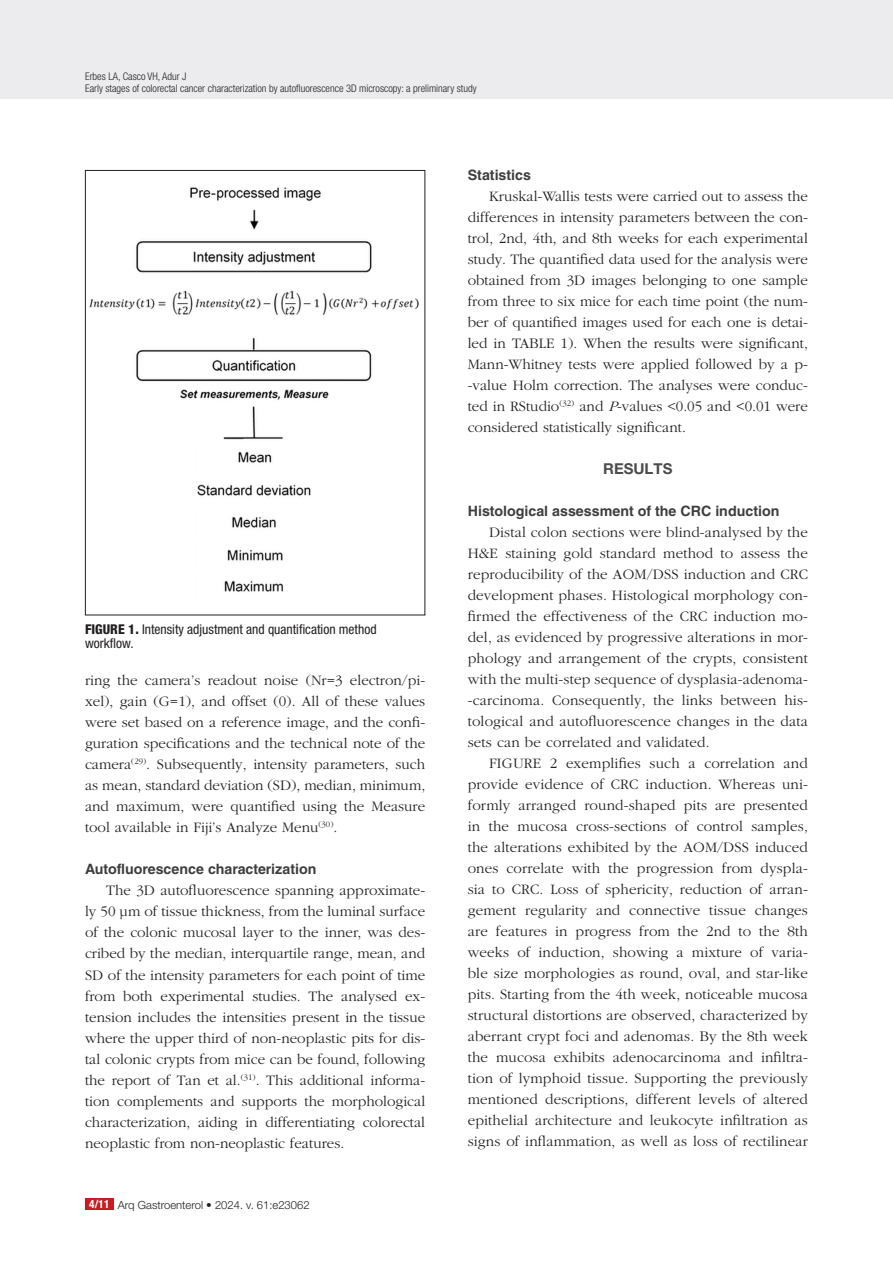
<style>
.page{position:relative;width:893px;height:1263px;background:#fff}
.page>*{position:absolute;margin:0;border:0;box-sizing:border-box;transform-origin:0 0}
.Body_Text{font:300 15px/21px "Garamond";color:#231f20;text-align:justify}
.Intertitulo{font:700 15px "Helvetica Neue LT Pro";color:#4b4c4d}
.Body_Topic{font:700 14.25px "Helvetica LT Std";color:#3e3e3f}
.Legenda{font:condensed 13.5px/14.2px "Helvetica Neue LT Pro";color:#231f20}
.t1{font:300 11.25px "Helvetica Neue LT Pro";color:#231f20}
.t2{font:300 condensed 10.5px/12px "Helvetica Neue LT Pro";color:#231f20}
.s1{font-weight:800}
.s2{font-weight:700;font-stretch:condensed;color:#fff}
.s3{font-style:italic}
</style>
<div class="page">
<div style="left:85px;top:1198px;width:29px;height:12px;background:#c61c22"></div>
<div style="left:0;top:0;width:893px;height:99px;background:#ececee"></div>
<img style="left:89px;top:187px;width:330px;height:405px">
<div style="left:85px;top:170px;width:340px;height:445px;border:1px solid #231f20"></div>
<p class="t2" style="left:85px;top:70px;width:393px">Erbes LA, Casco VH, Adur J<br>Early stages of colorectal cancer characterization by autofluorescence 3D microscopy: a preliminary study</p>
<p class="Legenda" style="left:85px;top:622px;width:293px"><span class="s1">FIGURE 1.</span> Intensity adjustment and quantification method workflow.</p>
<p class="Body_Text" style="left:85px;top:670px;width:342px">ring the camera’s readout noise (Nr=3 electron/pi&shy;xel), gain (G=1), and offset (0). All of these values were set based on a reference image, and the confi&shy;guration specifications and the technical note of the camera<sup>(29)</sup>. Subsequently, intensity parameters, such as mean, standard deviation (SD), median, minimum, and maximum, were quantified using the Measure tool available in Fiji’s Analyze Menu<sup>(30)</sup>.</p>
<p class="Body_Topic" style="left:85px;top:861px;width:233px">Autofluorescence characterization</p>
<p class="Body_Text" style="left:85px;top:880px;width:342px;text-indent:21px">The 3D autofluorescence spanning approximate&shy;ly 50 µm of tissue thickness, from the luminal surface of the colonic mucosal layer to the inner, was des&shy;cribed by the median, interquartile range, mean, and SD of the intensity parameters for each point of time from both experimental studies. The analysed ex&shy;tension includes the intensities present in the tissue where the upper third of non-neoplastic pits for dis&shy;tal colonic crypts from mice can be found, following the report of Tan et al.<sup>(31)</sup>. This additional informa&shy;tion complements and supports the morphological characterization, aiding in differentiating colorectal neoplastic from non-neoplastic features.</p>
<p class="t1" style="left:89px;top:1198px;width:222px"><span class="s2">4/11</span> Arq Gastroenterol • 2024. v. 61:e23062</p>
<p class="Body_Topic" style="left:468px;top:167px;width:65px">Statistics</p>
<p class="Body_Text" style="left:468px;top:186px;width:342px;text-indent:21px">Kruskal-Wallis tests were carried out to assess the differences in intensity parameters between the con&shy;trol, 2nd, 4th, and 8th weeks for each experimental study. The quantified data used for the analysis were obtained from 3D images belonging to one sample from three to six mice for each time point (the num&shy;ber of quantified images used for each one is detai&shy;led in TABLE 1). When the results were significant, Mann-Whitney tests were applied followed by a p--value Holm correction. The analyses were conduc&shy;ted in RStudio<sup>(32)</sup> and <span class="s3">P</span>-values &lt;0.05 and &lt;0.01 were considered statistically significant.</p>
<p class="Intertitulo" style="left:603px;top:460px;width:71px">RESULTS</p>
<p class="Body_Topic" style="left:468px;top:503px;width:313px">Histological assessment of the CRC induction</p>
<p class="Body_Text" style="left:468px;top:522px;width:342px;text-indent:21px">Distal colon sections were blind-analysed by the H&amp;E staining gold standard method to assess the reproducibility of the AOM/DSS induction and CRC development phases. Histological morphology con&shy;firmed the effectiveness of the CRC induction mo&shy;del, as evidenced by progressive alterations in mor&shy;phology and arrangement of the crypts, consistent with the multi-step sequence of dysplasia-adenoma--carcinoma. Consequently, the links between his&shy;tological and autofluorescence changes in the data sets can be correlated and validated.</p>
<p class="Body_Text" style="left:468px;top:753px;width:342px;text-indent:21px">FIGURE 2 exemplifies such a correlation and provide evidence of CRC induction. Whereas uni&shy;formly arranged round-shaped pits are presented in the mucosa cross-sections of control samples, the alterations exhibited by the AOM/DSS induced ones correlate with the progression from dyspla&shy;sia to CRC. Loss of sphericity, reduction of arran&shy;gement regularity and connective tissue changes are features in progress from the 2nd to the 8th weeks of induction, showing a mixture of varia&shy;ble size morphologies as round, oval, and star-like pits. Starting from the 4th week, noticeable mucosa structural distortions are observed, characterized by aberrant crypt foci and adenomas. By the 8th week the mucosa exhibits adenocarcinoma and infiltra&shy;tion of lymphoid tissue. Supporting the previously mentioned descriptions, different levels of altered epithelial architecture and leukocyte infiltration as signs of inflammation, as well as loss of rectilinear</p>
</div>
